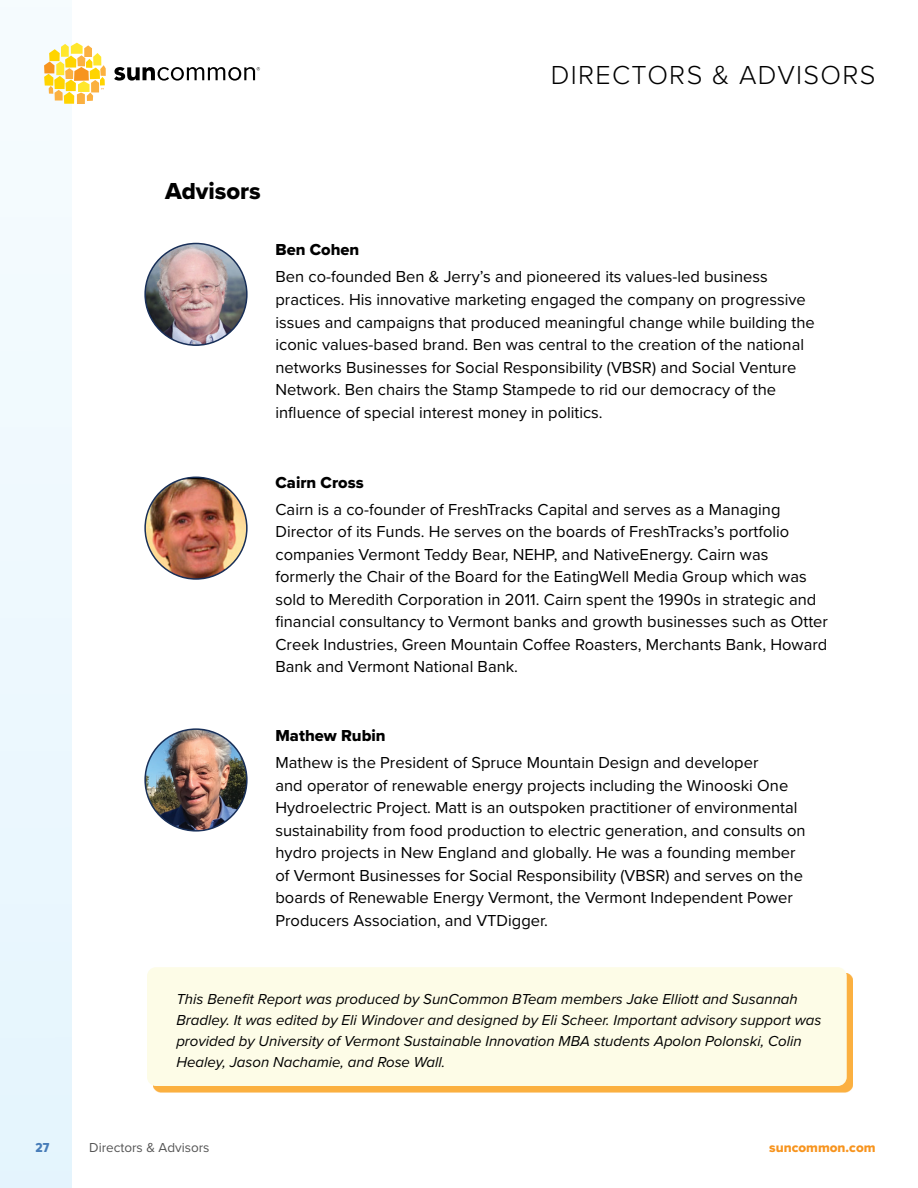
<style>
.page{position:relative;width:918px;height:1188px;background:#fff}
.page>*{position:absolute;margin:0;border:0;box-sizing:border-box;transform-origin:0 0}
.t1{font:300 27px "Proxima Nova";letter-spacing:.05em;color:#000}
.t2{font:24px "Proxima Nova Extrabld";color:#000}
.t3{font:16.5px/22.5px "Proxima Nova";color:#000}
.t4{font:16.5px "Proxima Nova Extrabld";color:#000}
.t5{font:italic 15px/21px "Proxima Nova";color:#000}
.t6{font:13.5px "Proxima Nova";color:#555}
.t7{font:13.5px "Proxima Nova Extrabld";color:#f7941e}
.t8{font:13.5px "Proxima Nova Cond Extrabld";color:#477db9}
</style>
<div class="page">
<div style="left:0;top:0;width:71px;height:1188px;background:#eef9fe"></div>
<svg style="left:44px;top:43px;width:62px;height:61px"></svg>
<svg style="left:114px;top:67px;width:146px;height:14px"></svg>
<img style="left:145px;top:243px;width:102px;height:102px;border-radius:51px">
<div style="left:144px;top:243px;width:104px;height:103px;border:2px solid #193059;border-radius:50%"></div>
<img style="left:145px;top:479px;width:102px;height:100px">
<div style="left:144px;top:477px;width:104px;height:103px;border:2px solid #193059;border-radius:50%"></div>
<div style="left:153px;top:973px;width:700px;height:119px;background:#fbb040"></div>
<div style="left:147px;top:967px;width:700px;height:119px;background:#fdfce7;border-radius:9px"></div>
<img style="left:145px;top:729px;width:102px;height:102px;border-radius:51px">
<div style="left:144px;top:728px;width:104px;height:104px;border:2px solid #193059;border-radius:50%"></div>
<h1 class="t1" style="left:551px;top:55px;width:80px">DIRECTO</h1>
<h1 class="t1" style="left:669px;top:55px;width:208px">RS &amp; ADVISO RS</h1>
<h2 class="t2" style="left:165px;top:173px;width:97px">Advisors</h2>
<p class="t4" style="left:276px;top:238px;width:85px">Ben Cohen</p>
<p class="t3" style="left:276px;top:265px;width:541px">Ben co-founded Ben &amp; Jerry’s and pioneered its values-led business practices. His innovative marketing engaged the company on progressive issues and campaigns that produced meaningful change while building the iconic values-based brand. Ben was central to the creation of the national networks Businesses for Social Responsibility (VBSR) and Social Venture Network. Ben chairs the Stamp Stampede to rid our democracy of the influence of special interest money in politics.</p>
<p class="t4" style="left:276px;top:470px;width:90px">Cairn Cross</p>
<p class="t3" style="left:276px;top:497px;width:554px">Cairn is a co-founder of FreshTracks Capital and serves as a Managing Director of its Funds. He serves on the boards of FreshTracks’s portfolio companies Vermont Teddy Bear, NEHP, and NativeEnergy. Cairn was formerly the Chair of the Board for the EatingWell Media Group which was sold to Meredith Corporation in 2011. Cairn spent the 1990s in strategic and financial consultancy to Vermont banks and growth businesses such as Otter Creek Industries, Green Mountain Coffee Roasters, Merchants Bank, Howard Bank and Vermont National Bank.</p>
<p class="t4" style="left:276px;top:723px;width:112px">Mathew Rubin</p>
<p class="t3" style="left:276px;top:751px;width:532px">Mathew is the President of Spruce Mountain Design and developer<br>and operator of renewable energy projects including the Winooski One Hydroelectric Project. Matt is an outspoken practitioner of environmental sustainability from food production to electric generation, and consults on hydro projects in New England and globally. He was a founding member of Vermont Businesses for Social Responsibility (VBSR) and serves on the boards of Renewable Energy Vermont, the Vermont Independent Power Producers Association, and VTDigger.</p>
<p class="t5" style="left:176px;top:988px;width:647px">This Benefit Report was produced by SunCommon BTeam members Jake Elliott and Susannah Bradley. It was edited by Eli Windover and designed by Eli Scheer. Important advisory support was provided by University of Vermont Sustainable Innovation MBA students Apolon Polonski, Colin Healey, Jason Nachamie, and Rose Wall.</p>
<p class="t8" style="left:35px;top:1137px;width:15px">27</p>
<p class="t6" style="left:89px;top:1137px;width:122px">Directors &amp; Advisors</p>
<p class="t7" style="left:769px;top:1137px;width:108px">suncommon.com</p>
</div>
